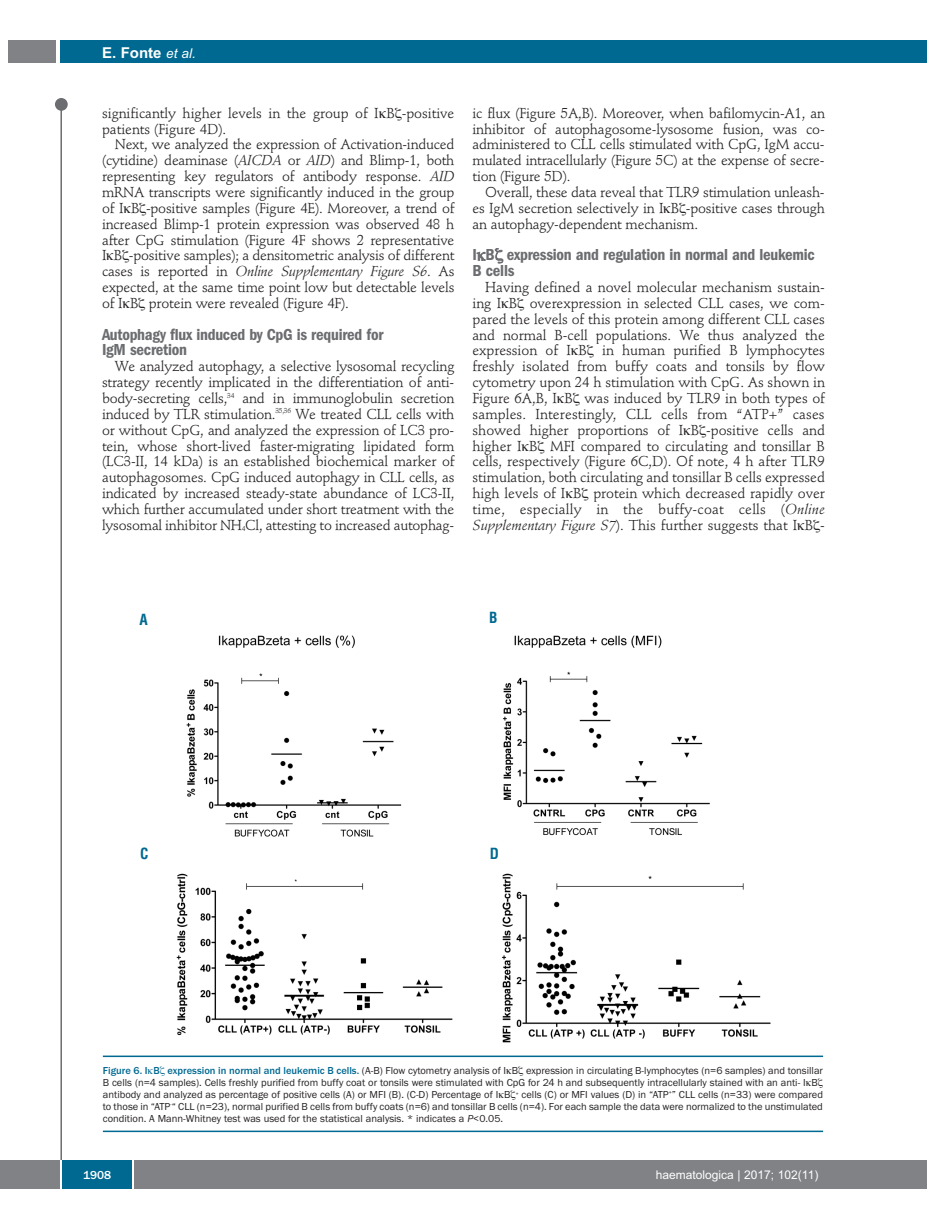
<style>
.page{position:relative;width:927px;height:1225px;background:#fff}
.page>*{position:absolute;margin:0;border:0;box-sizing:border-box;transform-origin:0 0}
.t1{font:600 condensed 16.5px/15.9px "Franklin Gothic";letter-spacing:-.015em;color:#6c6d70}
.t2{font:700 15px "Arial";color:#fff}
.t3{font:700 condensed 15px "Helvetica";color:#006991}
.t4{font:14.25px/15.9px "Stempel Schneidler";letter-spacing:-.015em;color:#231f20;text-align:justify}
.t5{font:12px "Arial";color:#fff}
.t6{font:500 12px "Franklin Gothic";color:#fff}
.t7{font:10.5px/12px "Franklin Gothic";color:#231f20}
.s1{font-weight:400;font-style:italic;font-size:13.5px}
.s2{font-style:italic}
.s3{font-weight:500;color:#006991}
</style>
<div class="page">
<div style="left:911px;top:40px;width:16px;height:22px;background:#006991"></div>
<div style="left:910px;top:1160px;width:17px;height:28px;background:#808285"></div>
<div style="left:55px;top:98px;width:13px;height:13px;background:#6c6d70;border-radius:50%"></div>
<hr style="left:60px;top:101px;width:2px;height:1061px;background:#6c6d70">
<div style="left:60px;top:40px;width:852px;height:22px;background:#006991"></div>
<div style="left:9px;top:40px;width:47px;height:22px;background:#808285"></div>
<div style="left:0;top:1160px;width:911px;height:28px;background:#808285"></div>
<div style="left:62px;top:1160px;width:71px;height:28px;background:#006991"></div>
<hr style="left:60px;top:1160px;width:2px;height:28px;background:#fff">
<svg style="left:133px;top:1160px;width:1px;height:28px"></svg>
<img style="left:141px;top:635px;width:638px;height:423px">
<hr style="left:103px;top:1055px;width:720px;height:2px;background:#006991">
<hr style="left:103px;top:1130px;width:720px;height:2px;background:#006991">
<p class="t2" style="left:102px;top:44px;width:95px">E. Fonte <span class="s1">et al.</span></p>
<p class="t4" style="left:102px;top:106px;width:354px">significantly higher levels in the group of I B -positive patients (Figure 4D).</p>
<p class="t4" style="left:102px;top:138px;width:354px;text-indent:13px">Next, we analyzed the expression of Activation-induced (cytidine) deaminase (<span class="s2">AICDA</span> or <span class="s2">AID</span>) and Blimp-1, both representing key regulators of antibody response. <span class="s2">AID </span>mRNA transcripts were significantly induced in the group of I B -positive samples (Figure 4E). Moreover, a trend of increased Blimp-1 protein expression was observed 48 h after CpG stimulation (Figure 4F shows 2 representative I B -positive samples); a densitometric analysis of different cases is reported in <span class="s2">Online Supplementary Figure S6</span>. As expected, at the same time point low but detectable levels of I B protein were revealed (Figure 4F).</p>
<p class="t1" style="left:102px;top:327px;width:283px">Autophagy flux induced by CpG is required for<br>IgM secretion</p>
<p class="t4" style="left:102px;top:360px;width:354px;text-indent:13px">We analyzed autophagy, a selective lysosomal recycling strategy recently implicated in the differentiation of anti&shy;body-secreting cells,<sup>34</sup> and in immunoglobulin secretion induced by TLR stimulation.<sup>35,36</sup> We treated CLL cells with or without CpG, and analyzed the expression of LC3 pro&shy;tein, whose short-lived faster-migrating lipidated form (LC3-II, 14 kDa) is an established biochemical marker of autophagosomes. CpG induced autophagy in CLL cells, as indicated by increased steady-state abundance of LC3-II, which further accumulated under short treatment with the lysosomal inhibitor NH<sub>4</sub>Cl, attesting to increased autophag-</p>
<p class="t4" style="left:472px;top:106px;width:354px">ic flux (Figure 5A,B). Moreover, when bafilomycin-A1, an inhibitor of autophagosome-lysosome fusion, was co&shy;administered to CLL cells stimulated with CpG, IgM accu&shy;mulated intracellularly (Figure 5C) at the expense of secre&shy;tion (Figure 5D).</p>
<p class="t4" style="left:472px;top:185px;width:354px;text-indent:13px">Overall, these data reveal that TLR9 stimulation unleash&shy;es IgM secretion selectively in I B -positive cases through an autophagy-dependent mechanism.</p>
<p class="t1" style="left:472px;top:248px;width:344px">I B expression and regulation in normal and leukemic<br>B cells</p>
<p class="t4" style="left:472px;top:280px;width:354px;text-indent:13px">Having defined a novel molecular mechanism sustain&shy;ing I B overexpression in selected CLL cases, we com&shy;pared the levels of this protein among different CLL cases and normal B-cell populations. We thus analyzed the expression of I B in human purified B lymphocytes freshly isolated from buffy coats and tonsils by flow cytometry upon 24 h stimulation with CpG. As shown in Figure 6A,B, I B was induced by TLR9 in both types of samples. Interestingly, CLL cells from “ATP+” cases showed higher proportions of I B -positive cells and higher I B MFI compared to circulating and tonsillar B cells, respectively (Figure 6C,D). Of note, 4 h after TLR9 stimulation, both circulating and tonsillar B cells expressed high levels of I B protein which decreased rapidly over time, especially in the buffy-coat cells (<span class="s2">Online Supplementary Figure S7</span>). This further suggests that I B -</p>
<p class="t3" style="left:140px;top:611px;width:10px">A</p>
<p class="t3" style="left:489px;top:609px;width:10px">B</p>
<p class="t3" style="left:140px;top:844px;width:10px">C</p>
<p class="t3" style="left:490px;top:844px;width:11px">D</p>
<p class="t7" style="left:103px;top:1064px;width:722px"><span class="s3">Figure 6. I B expression in normal and leukemic B cells.</span> (A-B) Flow cytometry analysis of I B expression in circulating B-lymphocytes (n=6 samples) and tonsillar B cells (n=4 samples). Cells freshly purified from buffy coat or tonsils were stimulated with CpG for 24 h and subsequently intracellularly stained with an anti- I B antibody and analyzed as percentage of positive cells (A) or MFI (B). (C-D) Percentage of I B cells (C) or MFI values (D) in “ATP<sup>+</sup>” CLL cells (n=33) were compared to those in “ATP<sup>-</sup>“ CLL (n=23), normal purified B cells from buffy coats (n=6) and tonsillar B cells (n=4). For each sample the data were normalized to the unstimulated condition. A Mann-Whitney test was used for the statistical analysis. * indicates a <span class="s2">P</span>&lt;0.05.</p>
<p class="t6" style="left:83px;top:1167px;width:30px">1908</p>
<p class="t5" style="left:656px;top:1167px;width:164px">haematologica | 2017; 102(11)</p>
</div>
